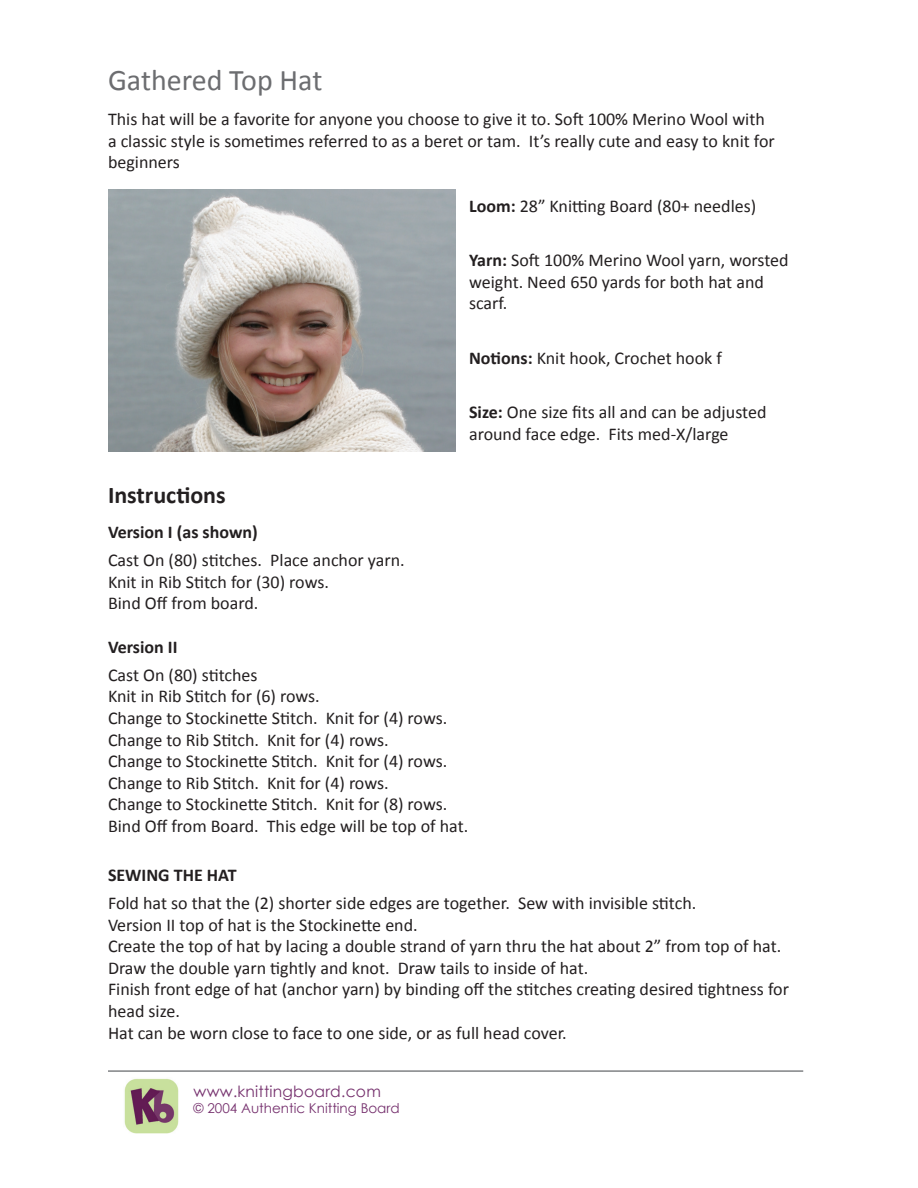
<style>
.page{position:relative;width:918px;height:1188px;background:#fff}
.page>*{position:absolute;margin:0;border:0;box-sizing:border-box;transform-origin:0 0}
.t1{font:30px "Calibri";color:#6c6d70}
.t2{font:700 24px "Calibri";color:#231f20}
.t3{font:18px/21.6px "Calibri";color:#231f20}
.t4{font:700 18px "Calibri";color:#231f20}
.t5{font:15.6px "Century Gothic";letter-spacing:.015em;color:#76316e}
.t6{font:13.5px "Century Gothic";color:#76316e}
.s1{font-weight:700}
</style>
<div class="page">
<img style="left:124px;top:1078px;width:55px;height:56px">
<hr style="left:108px;top:1070px;width:695px;height:2px;background:#808285">
<img style="left:108px;top:189px;width:348px;height:263px">
<h1 class="t1" style="left:108px;top:61px;width:216px">Gathered Top Hat</h1>
<p class="t3" style="left:108px;top:108px;width:668px">This hat will be a favorite for anyone you choose to give it to. Soft 100% Merino Wool with a classic style is sometimes referred to as a beret or tam. It’s really cute and easy to knit for beginners</p>
<p class="t3" style="left:469px;top:195px;width:289px"><span class="s1">Loom:</span> 28” Knitting Board (80+ needles)</p>
<p class="t3" style="left:469px;top:249px;width:321px"><span class="s1">Yarn:</span> Soft 100% Merino Wool yarn, worsted weight. Need 650 yards for both hat and scarf.</p>
<p class="t3" style="left:469px;top:347px;width:254px"><span class="s1">Notions:</span> Knit hook, Crochet hook f</p>
<p class="t3" style="left:469px;top:402px;width:299px"><span class="s1">Size:</span> One size fits all and can be adjusted around face edge. Fits med-X/large</p>
<h2 class="t2" style="left:108px;top:479px;width:119px">Instructions</h2>
<p class="t4" style="left:108px;top:520px;width:151px">Version I (as shown)</p>
<p class="t3" style="left:108px;top:549px;width:298px">Cast On (80) stitches. Place anchor yarn.<br>Knit in Rib Stitch for (30) rows.<br>Bind Off from board.</p>
<p class="t4" style="left:108px;top:635px;width:71px">Version II</p>
<p class="t3" style="left:108px;top:664px;width:362px">Cast On (80) stitches<br>Knit in Rib Stitch for (6) rows.<br>Change to Stockinette Stitch. Knit for (4) rows.<br>Change to Rib Stitch. Knit for (4) rows.<br>Change to Stockinette Stitch. Knit for (4) rows.<br>Change to Rib Stitch. Knit for (4) rows.<br>Change to Stockinette Stitch. Knit for (8) rows.<br>Bind Off from Board. This edge will be top of hat.</p>
<p class="t4" style="left:108px;top:863px;width:130px">SEWING THE HAT</p>
<p class="t3" style="left:108px;top:892px;width:682px">Fold hat so that the (2) shorter side edges are together. Sew with invisible stitch.<br>Version II top of hat is the Stockinette end.<br>Create the top of hat by lacing a double strand of yarn thru the hat about 2” from top of hat.<br>Draw the double yarn tightly and knot. Draw tails to inside of hat.<br>Finish front edge of hat (anchor yarn) by binding off the stitches creating desired tightness for head size.<br>Hat can be worn close to face to one side, or as full head cover.</p>
<p class="t5" style="left:194px;top:1080px;width:189px">www.knittingboard.com</p>
<p class="t6" style="left:194px;top:1099px;width:208px">© 2004 Authentic Knitting Board</p>
</div>
